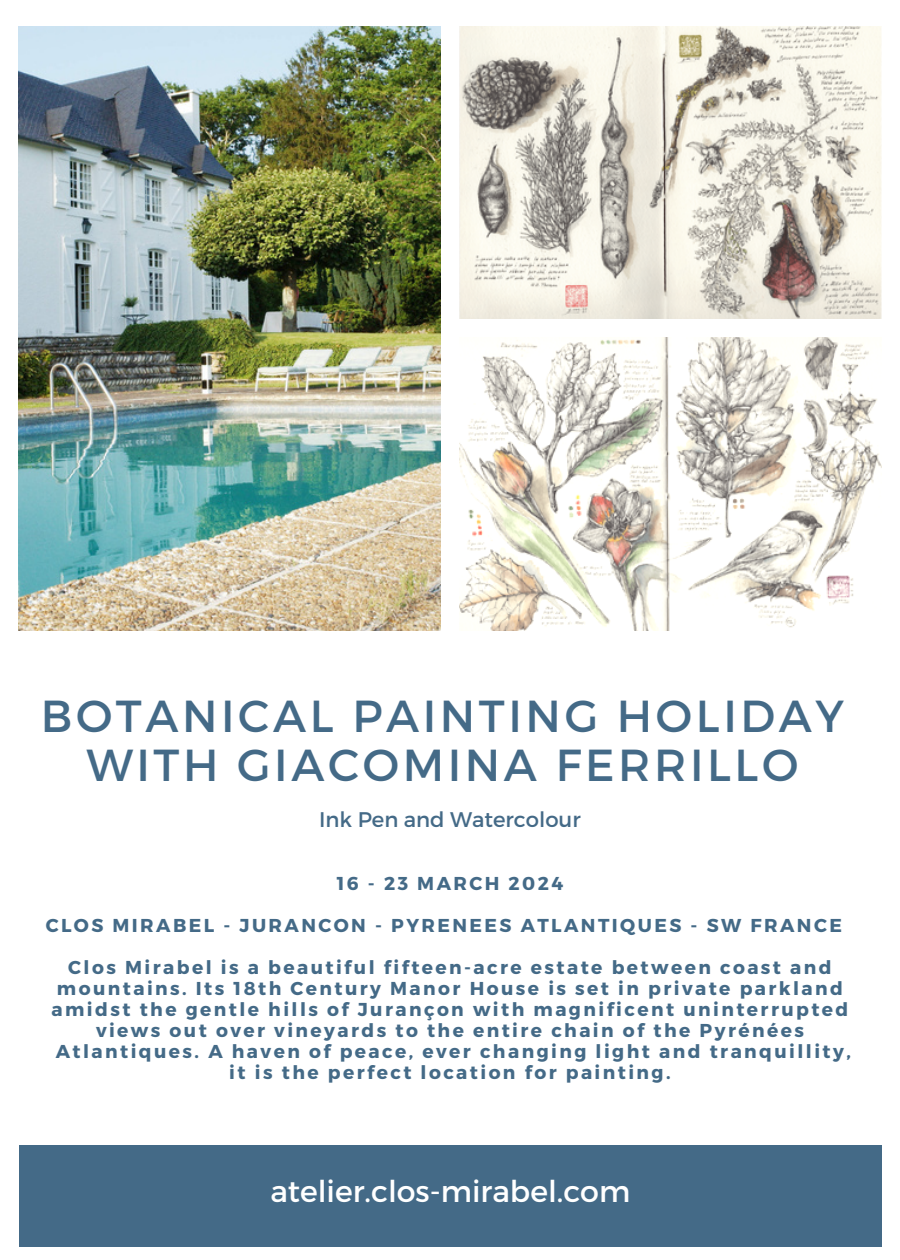
<style>
.page{position:relative;width:900px;height:1260px;background:#fff}
.page>*{position:absolute;margin:0;border:0;box-sizing:border-box;transform-origin:0 0}
.t1{font:44.75px/49px "Montserrat";letter-spacing:.08em;color:#446a87;text-align:center}
.t2{font:30px "Montserrat";color:#fff}
.t3{font:21.25px "Montserrat";color:#446a87}
.t4{font:700 18.75px/21px "Montserrat";letter-spacing:.13em;color:#446a87;text-align:center}
</style>
<div class="page">
<div style="left:19px;top:1145px;width:863px;height:102px;background:#446a87"></div>
<img style="left:19px;top:26px;width:422px;height:604px">
<img style="left:459px;top:26px;width:422px;height:293px">
<img style="left:459px;top:338px;width:422px;height:292px">
<h1 class="t1" style="left:41px;top:689px;width:805px">BOTANICAL PAINTING HOLIDAY<br>WITH GIACOMINA FERRILLO</h1>
<p class="t3" style="left:319px;top:806px;width:263px">Ink Pen and Watercolour</p>
<p class="t4" style="left:337px;top:872px;width:228px">16 - 23 MARCH 2024</p>
<p class="t4" style="left:46px;top:914px;width:798px">CLOS MIRABEL - JURANCON - PYRENEES ATLANTIQUES - SW FRANCE</p>
<p class="t4" style="left:52px;top:956px;width:801px">Clos Mirabel is a beautiful fifteen-acre estate between coast and mountains. Its 18th Century Manor House is set in private parkland amidst the gentle hills of Jurançon with magnificent uninterrupted views out over vineyards to the entire chain of the Pyrénées Atlantiques. A haven of peace, ever changing light and tranquillity, it is the perfect location for painting.</p>
<h2 class="t2" style="left:270px;top:1172px;width:361px">atelier.clos-mirabel.com</h2>
</div>
